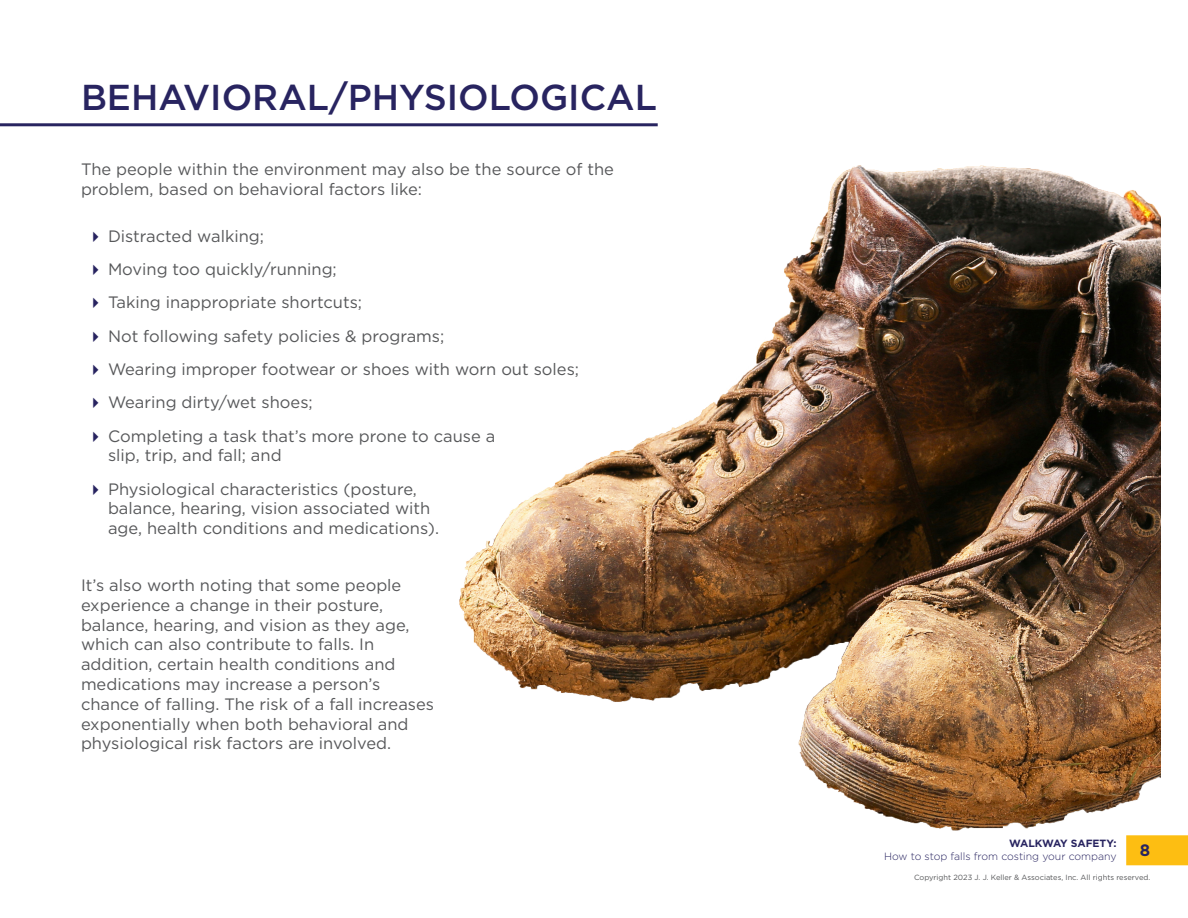
<style>
.page{position:relative;width:1188px;height:918px;background:#fff}
.page>*{position:absolute;margin:0;border:0;box-sizing:border-box;transform-origin:0 0}
.Header_2_with_Line{font:500 36px "Gotham";color:#282460}
.Body{font:16.5px/19.8px "Gotham";color:#57585a}
.t1{font:700 16.5px "Gotham";color:#282460}
.t2{font:300 10.5px "Gotham";color:#282460}
.t3{font:700 10.5px "Gotham";color:#282460}
.t4{font:7.5px "Gotham";color:#57585a}
</style>
<div class="page">
<img style="left:434px;top:126px;width:727px;height:740px">
<hr style="left:0;top:123px;width:658px;height:3px;background:#282460">
<div style="left:1126px;top:835px;width:62px;height:30px;background:#fdbe12"></div>
<p class="Header_2_with_Line" style="left:81px;top:74px;width:577px">BEHAVIORAL/PHYSIOLOGICAL</p>
<p class="Body" style="left:81px;top:159px;width:535px">The people within the environment may also be the source of the problem, based on behavioral factors like:</p>
<p class="Body" style="left:108px;top:226px;width:158px">Distracted walking;</p>
<p class="Body" style="left:108px;top:259px;width:230px">Moving too quickly/running;</p>
<p class="Body" style="left:108px;top:292px;width:256px">Taking inappropriate shortcuts;</p>
<p class="Body" style="left:108px;top:326px;width:338px">Not following safety policies &amp; programs;</p>
<p class="Body" style="left:108px;top:359px;width:473px">Wearing improper footwear or shoes with worn out soles;</p>
<p class="Body" style="left:108px;top:392px;width:206px">Wearing dirty/wet shoes;</p>
<p class="Body" style="left:108px;top:426px;width:389px">Completing a task that’s more prone to cause a slip, trip, and fall; and</p>
<p class="Body" style="left:108px;top:479px;width:333px">Physiological characteristics (posture, balance, hearing, vision associated with age, health conditions and medications).</p>
<p class="Body" style="left:81px;top:575px;width:355px">It’s also worth noting that some people experience a change in their posture, balance, hearing, and vision as they age, which can also contribute to falls. In addition, certain health conditions and medications may increase a person’s chance of falling. The risk of a fall increases exponentially when both behavioral and physiological risk factors are involved.</p>
<p class="t3" style="left:1009px;top:837px;width:109px">WALKWAY SAFETY:</p>
<p class="t2" style="left:884px;top:850px;width:234px">How to stop falls from costing your company</p>
<p class="t1" style="left:1140px;top:839px;width:12px">8</p>
<p class="t4" style="left:914px;top:872px;width:238px">Copyright 2023 J. J. Keller &amp; Associates, Inc. All rights reserved.</p>
</div>
